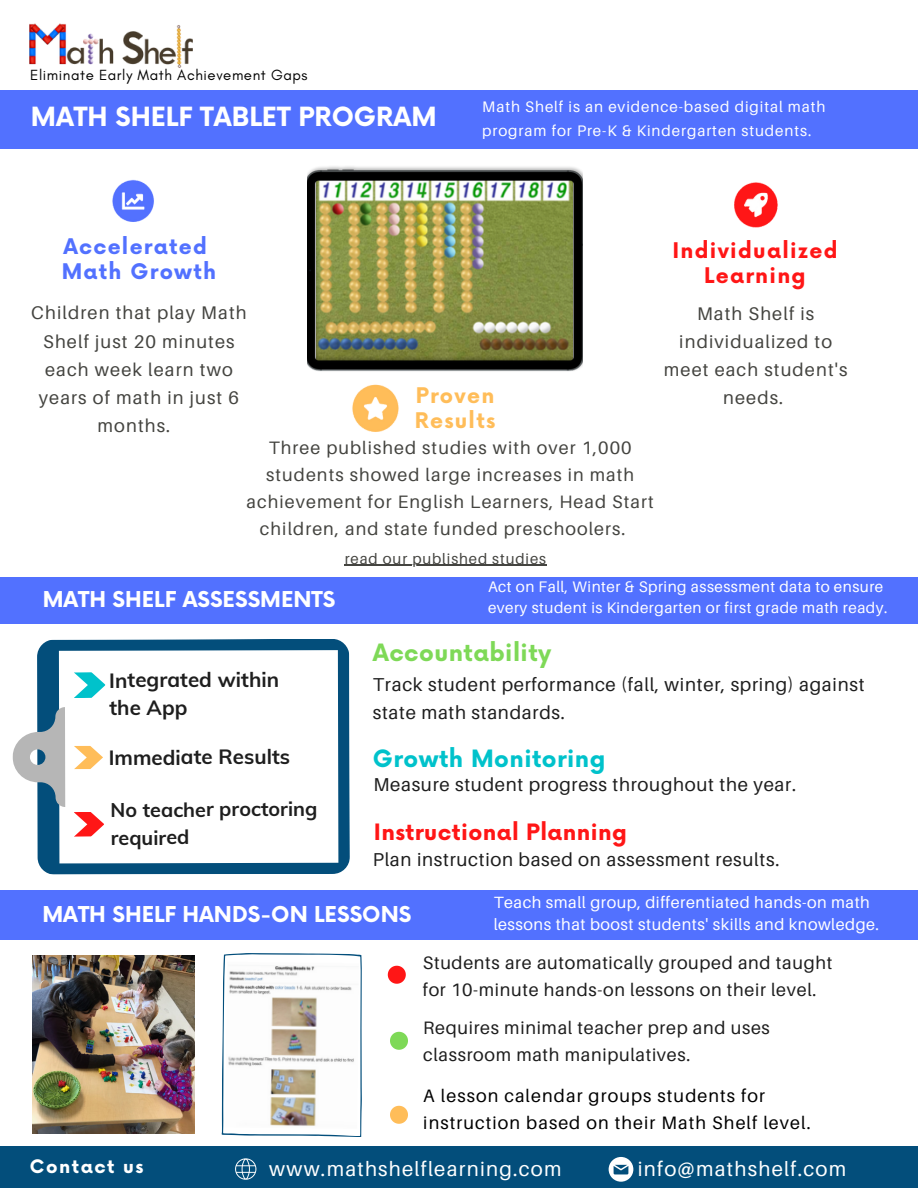
<style>
.page{position:relative;width:918px;height:1188px;background:#fff}
.page>*{position:absolute;margin:0;border:0;box-sizing:border-box;transform-origin:0 0}
.t1{font:700 25.8px "Now";color:#fff}
.t2{font:700 23.25px "Now";letter-spacing:.02em;color:#00c2cb}
.t3{font:700 23.25px "Now";letter-spacing:.02em;color:#7ed957}
.t4{font:700 22.05px "Now";letter-spacing:.02em;color:#ff1616}
.t5{font:700 21.3px "Now";color:#fff}
.t6{font:700 21px/24.8px "Now";letter-spacing:.06em;color:#ff1616;text-align:center}
.t7{font:700 21px/24.8px "Now";letter-spacing:.06em;color:#5271ff}
.t8{font:700 21px/24.8px "Now";letter-spacing:.06em;color:#ffbd59}
.t9{font:700 20.55px/28px "Muli";letter-spacing:-.01em;color:#1e1e1e}
.t10{font:20.4px "Aileron";letter-spacing:.06em;color:#fff}
.t11{font:700 19.8px/28.2px "Muli";letter-spacing:-.01em;color:#1e1e1e}
.t12{font:18.6px/28.2px "Aileron";letter-spacing:.035em;color:#1e1e1e}
.t13{font:18.3px/28.2px "Aileron";letter-spacing:.06em;color:#444440;text-align:center}
.t14{font:700 18.15px "Now";letter-spacing:.085em;color:#fff}
.t15{font:18px "Aileron";letter-spacing:.06em;color:#444440}
.t16{font:18px/27px "Aileron";letter-spacing:.035em;color:#1e1e1e}
.t17{font:18px/27px "Aileron";letter-spacing:.06em;color:#000}
.t18{font:16.2px/22.5px "Aileron";letter-spacing:.03em;color:#fff}
.t19{font:15.3px "Aileron";letter-spacing:.03em;color:#fff}
.t20{font:15.3px "Aileron";letter-spacing:.06em;color:#fefefe}
.t21{font:15px "Glacial Indifference";letter-spacing:.035em;color:#000}
.t22{font:15px "Aileron";letter-spacing:.06em;color:#444440}
.t23{font:12.9px "Aileron";letter-spacing:.06em;color:#fff}
</style>
<div class="page">
<div style="left:0;top:91px;width:918px;height:58px;background:#5271ff"></div>
<svg style="left:221px;top:953px;width:141px;height:184px"></svg>
<img style="left:225px;top:962px;width:134px;height:167px">
<div style="left:0;top:1146px;width:918px;height:42px;background:#034e7b"></div>
<svg style="left:609px;top:1157px;width:24px;height:25px"></svg>
<svg style="left:235px;top:1158px;width:21px;height:22px"></svg>
<img style="left:30px;top:23px;width:163px;height:45px">
<img style="left:112px;top:179px;width:42px;height:43px">
<img style="left:352px;top:384px;width:47px;height:48px">
<img style="left:734px;top:182px;width:44px;height:46px">
<svg style="left:37px;top:639px;width:313px;height:236px;background:#145a84"></svg>
<svg style="left:59px;top:650px;width:279px;height:213px"></svg>
<svg style="left:12px;top:707px;width:53px;height:100px"></svg>
<div style="left:0;top:577px;width:918px;height:46px;background:#5271ff"></div>
<img style="left:308px;top:166px;width:275px;height:206px">
<div style="left:0;top:890px;width:918px;height:50px;background:#5271ff"></div>
<svg style="left:388px;top:966px;width:18px;height:18px"></svg>
<svg style="left:390px;top:1032px;width:18px;height:18px"></svg>
<svg style="left:390px;top:1106px;width:18px;height:18px"></svg>
<img style="left:32px;top:956px;width:162px;height:177px">
<svg style="left:74px;top:672px;width:32px;height:26px"></svg>
<svg style="left:74px;top:746px;width:29px;height:23px"></svg>
<svg style="left:74px;top:812px;width:30px;height:25px"></svg>
<hr style="left:345px;top:565px;width:202px;height:1px;background:#444440">
<p class="t21" style="left:30px;top:66px;width:279px">Eliminate Early Math Achievement Gaps</p>
<h1 class="t1" style="left:31px;top:103px;width:407px">MATH SHELF TABLET PROGRAM</h1>
<p class="t7" style="left:62px;top:235px;width:156px">Accelerated<br>Math Growth</p>
<p class="t20" style="left:482px;top:97px;width:345px">Math Shelf is an evidence-based digital math</p>
<p class="t20" style="left:482px;top:121px;width:331px">program for Pre-K &amp; Kindergarten students.</p>
<p class="t6" style="left:672px;top:239px;width:167px">Individualized<br>Learning</p>
<p class="t13" style="left:31px;top:299px;width:217px">Children that play Math<br>Shelf just 20 minutes each week learn two years of math in just 6 months.</p>
<p class="t8" style="left:415px;top:384px;width:82px">Proven<br>Results</p>
<p class="t15" style="left:269px;top:436px;width:364px">Three published studies with over 1,000</p>
<p class="t15" style="left:266px;top:463px;width:370px">students showed large increases in math</p>
<p class="t15" style="left:247px;top:490px;width:409px">achievement for English Learners, Head Start</p>
<p class="t15" style="left:260px;top:517px;width:367px">children, and state funded preschoolers.</p>
<p class="t22" style="left:345px;top:549px;width:203px">read our published studies</p>
<p class="t13" style="left:664px;top:299px;width:185px">Math Shelf is individualized to meet each student's needs.</p>
<p class="t5" style="left:43px;top:588px;width:294px">MATH SHELF ASSESSMENTS</p>
<p class="t9" style="left:109px;top:665px;width:172px">Integrated within the App</p>
<p class="t9" style="left:109px;top:743px;width:183px">Immediate Results</p>
<p class="t11" style="left:111px;top:795px;width:209px">No teacher proctoring required</p>
<p class="t19" style="left:488px;top:577px;width:397px">Act on Fall, Winter &amp; Spring assessment data to ensure</p>
<p class="t19" style="left:488px;top:599px;width:401px">every student is Kindergarten or first grade math ready.</p>
<p class="t3" style="left:373px;top:640px;width:180px">Accountability</p>
<p class="t12" style="left:373px;top:670px;width:493px">Track student performance (fall, winter, spring) against state math standards.</p>
<p class="t2" style="left:373px;top:746px;width:234px">Growth Monitoring</p>
<p class="t12" style="left:373px;top:770px;width:424px">Measure student progress throughout the year.</p>
<p class="t4" style="left:374px;top:820px;width:255px">Instructional Planning</p>
<p class="t12" style="left:373px;top:845px;width:408px">Plan instruction based on assessment results.</p>
<p class="t5" style="left:42px;top:903px;width:371px">MATH SHELF HANDS-ON LESSONS</p>
<p class="t18" style="left:494px;top:890px;width:387px">Teach small group, differentiated hands-on math lessons that boost students' skills and knowledge.</p>
<p class="t16" style="left:423px;top:949px;width:411px">Students are automatically grouped and taught for 10-minute hands-on lessons on their level.</p>
<p class="t16" style="left:423px;top:1014px;width:348px">Requires minimal teacher prep and uses classroom math manipulatives.</p>
<p class="t17" style="left:423px;top:1082px;width:389px">A lesson calendar groups students for instruction based on their Math Shelf level.</p>
<p class="t14" style="left:30px;top:1156px;width:115px">Contact us</p>
<p class="t10" style="left:269px;top:1156px;width:294px">www.mathshelflearning.com</p>
<p class="t10" style="left:638px;top:1156px;width:210px">info@mathshelf.com</p>
<p class="t23" style="left:418px;top:1163px;width:186px">www.mathshelflearning.com</p>
</div>
